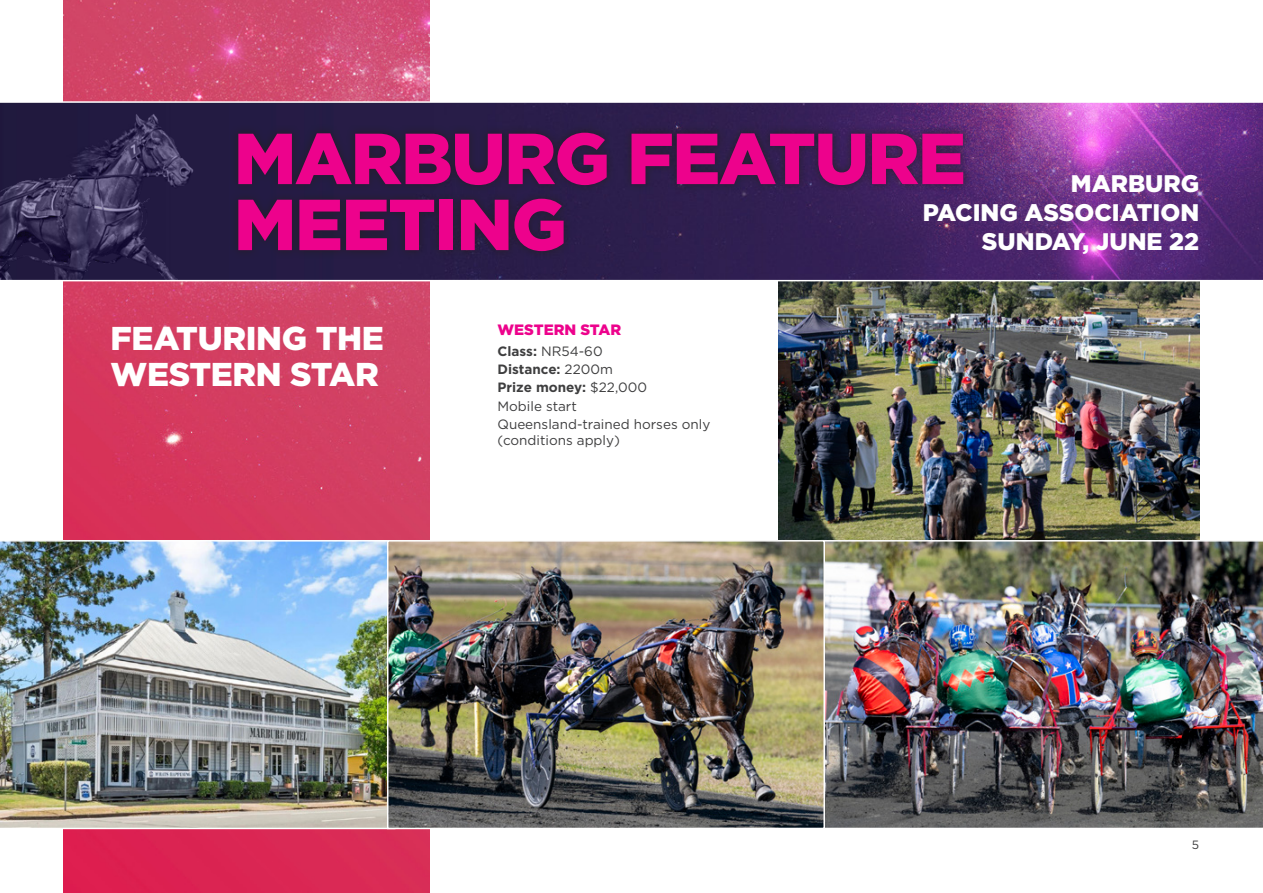
<style>
.page{position:relative;width:1263px;height:893px;background:#fff}
.page>*{position:absolute;margin:0;border:0;box-sizing:border-box;transform-origin:0 0}
.t1{font:900 72px/66px "Gotham";letter-spacing:-.02em;color:#ed028c}
.Side_Blurb_1{font:900 33px/36px "Gotham";letter-spacing:-.01em;color:#fff}
.t2{font:900 24px "Gotham";color:#fff}
.Race_Info_-_name{font:900 15px "Gotham";color:#ed028c}
.Race_Info{font:13.5px/16.2px "Gotham";color:#3e3e3f}
.Race_Info-2{font:700 13.5px "Gotham";color:#3e3e3f}
.t3{font:12px "Gotham";color:#3e3e3f}
.s1{font-weight:700}
.s2{font-weight:400}
</style>
<div class="page">
<img style="left:778px;top:281px;width:421px;height:259px">
<img style="left:64px;top:0;width:365px;height:893px">
<img style="left:225px;top:103px;width:1038px;height:177px">
<img style="left:0;top:103px;width:225px;height:177px">
<hr style="left:0;top:101px;width:1263px;height:2px;background:#fff">
<hr style="left:0;top:280px;width:1263px;height:1px;background:#fff">
<img style="left:0;top:540px;width:387px;height:289px">
<img style="left:825px;top:540px;width:438px;height:288px">
<img style="left:390px;top:543px;width:432px;height:283px">
<div style="left:387px;top:540px;width:438px;height:289px;border:2px solid #fff"></div>
<div style="left:229px;top:123px;width:743px;height:138px;background:#231f20;opacity:.75"></div>
<p class="t1" style="left:234px;top:125px;width:734px">MARBURG FEATURE<br>MEETING</p>
<p class="t2" style="left:1071px;top:167px;width:130px">MARBURG</p>
<p class="t2" style="left:923px;top:196px;width:278px">PACING ASSOCIATION</p>
<p class="t2" style="left:982px;top:225px;width:219px">SUNDAY, JUNE 22</p>
<p class="Side_Blurb_1" style="left:111px;top:320px;width:275px">FEATURING THE<br>WESTERN STAR</p>
<p class="Race_Info_-_name" style="left:497px;top:320px;width:125px">WESTERN STAR</p>
<p class="Race_Info" style="left:497px;top:342px;width:107px"><span class="s1">Class:</span> NR54-60</p>
<p class="Race_Info-2" style="left:497px;top:360px;width:117px">Distance: <span class="s2">2200m</span></p>
<p class="Race_Info-2" style="left:497px;top:379px;width:151px">Prize money: <span class="s2">$22,000</span></p>
<p class="Race_Info" style="left:497px;top:397px;width:81px">Mobile start</p>
<p class="Race_Info" style="left:497px;top:416px;width:214px">Queensland-trained horses only (conditions apply)</p>
<p class="t3" style="left:1192px;top:837px;width:9px">5</p>
</div>
